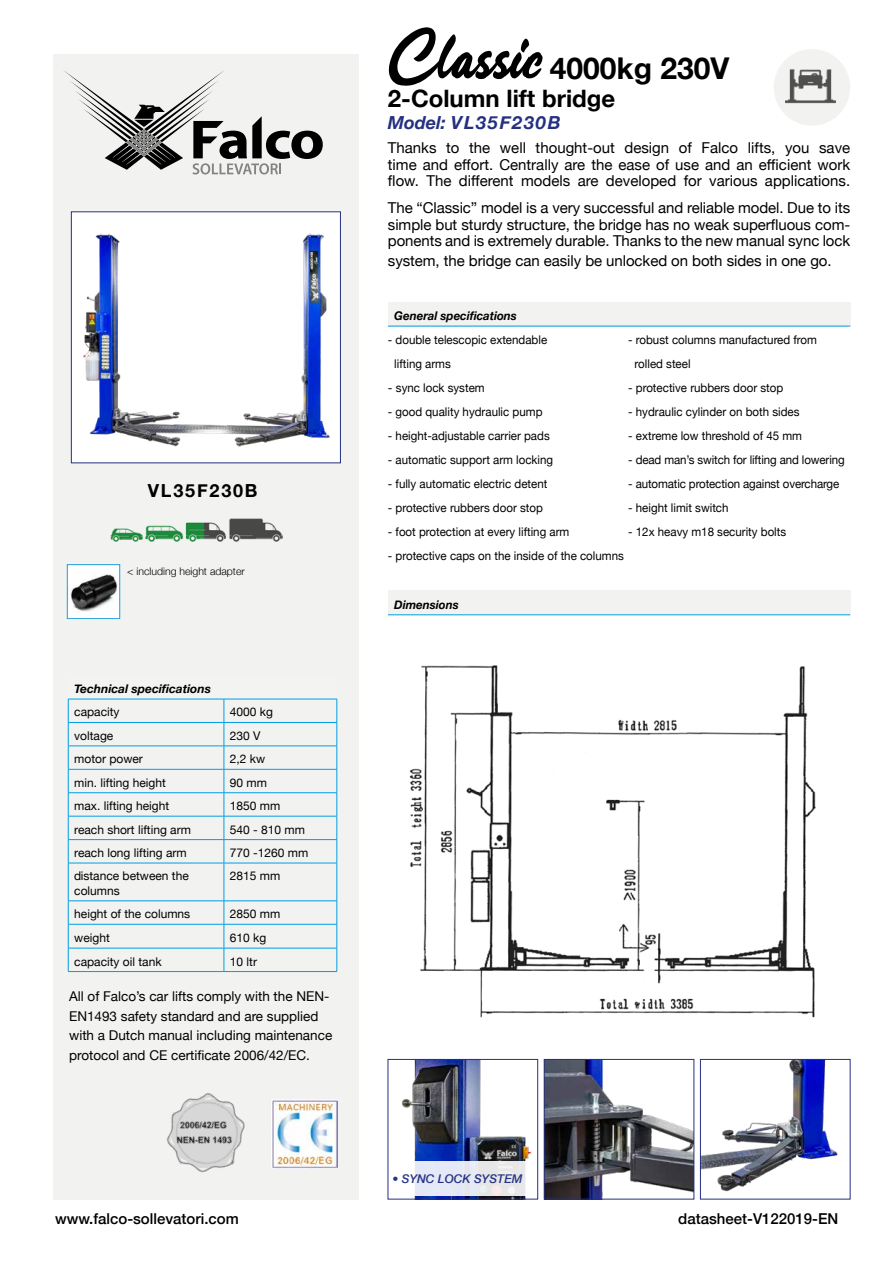
<style>
.page{position:relative;width:893px;height:1263px;background:#fff}
.page>*{position:absolute;margin:0;border:0;box-sizing:border-box;transform-origin:0 0}
.t1{font:63px "Rahayu Script";color:#000}
.t2{font:700 30px "Helvetica Neue";color:#000}
.t3{font:700 24px "Helvetica Neue";color:#000}
.t4{font:italic 700 18px "Helvetica Neue";letter-spacing:.1em;color:#253081}
.t5{font:700 18px "Helvetica Neue";letter-spacing:.1em;color:#000}
.t6{font:15px/16.5px "Helvetica Neue";letter-spacing:-.005em;color:#000;text-align:justify}
.t7{font:500 15px "Helvetica Neue";color:#000}
.t8{font:13.5px/19.5px "Helvetica Neue";color:#000}
.t9{font:12px/24px "Helvetica Neue";color:#000;scale:.96 1}
.t10{font:12px/14.4px "Helvetica Neue";color:#000}
.t11{font:italic 700 12px "Helvetica Neue";color:#000;scale:.96 1}
.t12{font:italic 700 12px "Helvetica Neue";color:#000}
.t13{font:italic 500 12px "Helvetica Neue";color:#283583}
.t14{font:300 10.5px "Helvetica Neue";color:#000}
</style>
<div class="page">
<img style="left:409px;top:665px;width:407px;height:353px">
<div style="left:53px;top:54px;width:306px;height:1145px;background:#f2f2f1"></div>
<hr style="left:68px;top:722px;width:156px;height:1px;background:#009fe3">
<hr style="left:224px;top:722px;width:113px;height:1px;background:#009fe3">
<hr style="left:68px;top:746px;width:156px;height:1px;background:#009fe3">
<hr style="left:224px;top:746px;width:113px;height:1px;background:#009fe3">
<hr style="left:68px;top:769px;width:156px;height:1px;background:#009fe3">
<hr style="left:224px;top:769px;width:113px;height:1px;background:#009fe3">
<hr style="left:68px;top:792px;width:156px;height:1px;background:#009fe3">
<hr style="left:224px;top:792px;width:113px;height:1px;background:#009fe3">
<hr style="left:68px;top:816px;width:156px;height:1px;background:#009fe3">
<hr style="left:224px;top:816px;width:113px;height:1px;background:#009fe3">
<hr style="left:68px;top:839px;width:156px;height:1px;background:#009fe3">
<svg style="left:68px;top:700px;width:1px;height:163px"></svg>
<hr style="left:224px;top:839px;width:113px;height:1px;background:#009fe3">
<svg style="left:224px;top:700px;width:1px;height:163px"></svg>
<svg style="left:337px;top:699px;width:1px;height:164px"></svg>
<hr style="left:68px;top:863px;width:156px;height:1px;background:#009fe3">
<hr style="left:68px;top:863px;width:1px;height:38px;background:#009fe3">
<hr style="left:224px;top:863px;width:113px;height:1px;background:#009fe3">
<hr style="left:224px;top:863px;width:1px;height:38px;background:#009fe3">
<hr style="left:337px;top:863px;width:1px;height:38px;background:#009fe3">
<hr style="left:68px;top:900px;width:156px;height:1px;background:#009fe3">
<hr style="left:224px;top:900px;width:113px;height:1px;background:#009fe3">
<hr style="left:68px;top:924px;width:156px;height:1px;background:#009fe3">
<hr style="left:224px;top:924px;width:113px;height:1px;background:#009fe3">
<hr style="left:68px;top:948px;width:156px;height:1px;background:#009fe3">
<svg style="left:68px;top:901px;width:1px;height:70px"></svg>
<hr style="left:224px;top:948px;width:113px;height:1px;background:#009fe3">
<svg style="left:224px;top:901px;width:1px;height:70px"></svg>
<svg style="left:337px;top:901px;width:1px;height:70px"></svg>
<hr style="left:68px;top:971px;width:156px;height:1px;background:#009fe3">
<hr style="left:224px;top:971px;width:113px;height:1px;background:#009fe3">
<hr style="left:68px;top:699px;width:156px;height:1px;background:#009fe3">
<hr style="left:224px;top:699px;width:113px;height:1px;background:#009fe3">
<img style="left:73px;top:214px;width:266px;height:247px">
<div style="left:71px;top:212px;width:270px;height:251px;border:1px solid #253081"></div>
<img style="left:401px;top:1061px;width:131px;height:136px">
<div style="left:388px;top:1059px;width:150px;height:140px;border:1px solid #253081"></div>
<img style="left:546px;top:1061px;width:146px;height:136px">
<div style="left:544px;top:1059px;width:150px;height:140px;border:1px solid #253081"></div>
<img style="left:702px;top:1061px;width:136px;height:131px">
<div style="left:700px;top:1059px;width:150px;height:140px;border:1px solid #253081"></div>
<img style="left:69px;top:566px;width:49px;height:51px">
<div style="left:67px;top:564px;width:53px;height:55px;border:1px solid #1d9dd8"></div>
<div style="left:388px;top:302px;width:462px;height:24px;background:#f2f2f1"></div>
<hr style="left:388px;top:326px;width:462px;height:1px;background:#009fe3">
<div style="left:388px;top:591px;width:462px;height:24px;background:#f2f2f1"></div>
<hr style="left:388px;top:614px;width:462px;height:1px;background:#009fe3">
<svg style="left:63px;top:70px;width:260px;height:104px"></svg>
<img style="left:271px;top:1100px;width:66px;height:68px">
<div style="left:774px;top:49px;width:76px;height:77px;background:#f2f2f1;border-radius:50%"></div>
<img style="left:785px;top:69px;width:51px;height:35px">
<img style="left:166px;top:1093px;width:79px;height:80px">
<img style="left:111px;top:518px;width:171px;height:24px">
<img style="left:69px;top:569px;width:49px;height:46px">
<svg style="left:409px;top:1161px;width:121px;height:35px;background:#e8eaf1"></svg>
<h3 class="t5" style="left:148px;top:476px;width:111px">VL35F230B</h3>
<p class="t14" style="left:127px;top:563px;width:119px">&lt; including height adapter</p>
<p class="t12" style="left:74px;top:679px;width:138px">Technical specifications</p>
<p class="t10" style="left:74px;top:706px;width:47px">capacity</p>
<p class="t10" style="left:230px;top:706px;width:45px">4000 kg</p>
<p class="t10" style="left:74px;top:729px;width:41px">voltage</p>
<p class="t10" style="left:230px;top:729px;width:32px">230 V</p>
<p class="t10" style="left:74px;top:752px;width:70px">motor power</p>
<p class="t10" style="left:230px;top:752px;width:37px">2,2 kw</p>
<p class="t10" style="left:74px;top:776px;width:93px">min. lifting height</p>
<p class="t10" style="left:230px;top:776px;width:39px">90 mm</p>
<p class="t10" style="left:74px;top:799px;width:96px">max. lifting height</p>
<p class="t10" style="left:230px;top:799px;width:52px">1850 mm</p>
<p class="t10" style="left:74px;top:823px;width:118px">reach short lifting arm</p>
<p class="t10" style="left:230px;top:823px;width:77px">540 - 810 mm</p>
<p class="t10" style="left:74px;top:846px;width:114px">reach long lifting arm</p>
<p class="t10" style="left:230px;top:846px;width:80px">770 -1260 mm</p>
<p class="t10" style="left:74px;top:870px;width:116px">distance between the columns</p>
<p class="t10" style="left:230px;top:870px;width:52px">2815 mm</p>
<p class="t10" style="left:74px;top:907px;width:118px">height of the columns</p>
<p class="t10" style="left:230px;top:907px;width:52px">2850 mm</p>
<p class="t10" style="left:74px;top:931px;width:37px">weight</p>
<p class="t10" style="left:230px;top:931px;width:38px">610 kg</p>
<p class="t10" style="left:74px;top:955px;width:89px">capacity oil tank</p>
<p class="t10" style="left:230px;top:955px;width:29px">10 ltr</p>
<p class="t8" style="left:69px;top:987px;width:265px">All of Falco’s car lifts comply with the NEN-EN1493 safety standard and are supplied with a Dutch manual including maintenance protocol and CE certificate 2006/42/EC.</p>
<h1 class="t1" style="left:388px;top:12px;width:158px">Classic</h1>
<h2 class="t2" style="left:550px;top:44px;width:181px">4000kg 230V</h2>
<h3 class="t3" style="left:388px;top:80px;width:229px">2-Column lift bridge</h3>
<h3 class="t4" style="left:388px;top:109px;width:174px">Model: VL35F230B</h3>
<p class="t6" style="left:388px;top:140px;width:464px">Thanks to the well thought-out design of Falco lifts, you save time and effort. Centrally are the ease of use and an efficient work flow. The different models are developed for various applications.</p>
<p class="t6" style="left:388px;top:200px;width:464px">The “Classic” model is a very successful and reliable model. Due to its simple but sturdy structure, the bridge has no weak superfluous com&shy;ponents and is extremely durable. Thanks to the new manual sync lock</p>
<p class="t6" style="left:388px;top:253px;width:445px">system, the bridge can easily be unlocked on both sides in one go.</p>
<p class="t11" style="left:394px;top:307px;width:129px">General specifications</p>
<p class="t9" style="left:394px;top:329px;width:161px;text-indent:-6px">- double telescopic extendable lifting arms</p>
<p class="t10" style="left:388px;top:382px;width:98px">- sync lock system</p>
<p class="t9" style="left:388px;top:401px;width:163px">- good quality hydraulic pump</p>
<p class="t9" style="left:388px;top:425px;width:170px">- height-adjustable carrier pads</p>
<p class="t9" style="left:388px;top:449px;width:174px">- automatic support arm locking</p>
<p class="t9" style="left:388px;top:473px;width:168px">- fully automatic electric detent</p>
<p class="t9" style="left:388px;top:497px;width:163px">- protective rubbers door stop</p>
<p class="t9" style="left:388px;top:521px;width:191px">- foot protection at every lifting arm</p>
<p class="t9" style="left:388px;top:545px;width:247px">- protective caps on the inside of the columns</p>
<p class="t11" style="left:394px;top:595px;width:69px">Dimensions</p>
<p class="t9" style="left:635px;top:329px;width:192px;text-indent:-6px">- robust columns manufactured from rolled steel</p>
<p class="t9" style="left:628px;top:377px;width:163px">- protective rubbers door stop</p>
<p class="t9" style="left:628px;top:401px;width:180px">- hydraulic cylinder on both sides</p>
<p class="t9" style="left:628px;top:425px;width:183px">- extreme low threshold of 45 mm</p>
<p class="t9" style="left:628px;top:449px;width:227px">- dead man’s switch for lifting and lowering</p>
<p class="t9" style="left:628px;top:473px;width:221px">- automatic protection against overcharge</p>
<p class="t9" style="left:628px;top:497px;width:106px">- height limit switch</p>
<p class="t9" style="left:628px;top:521px;width:166px">- 12x heavy m18 security bolts</p>
<p class="t13" style="left:393px;top:1168px;width:132px">• SYNC LOCK SYSTEM</p>
<p class="t7" style="left:55px;top:1206px;width:185px">www.falco-sollevatori.com</p>
<p class="t7" style="left:678px;top:1206px;width:162px">datasheet-V122019-EN</p>
</div>
